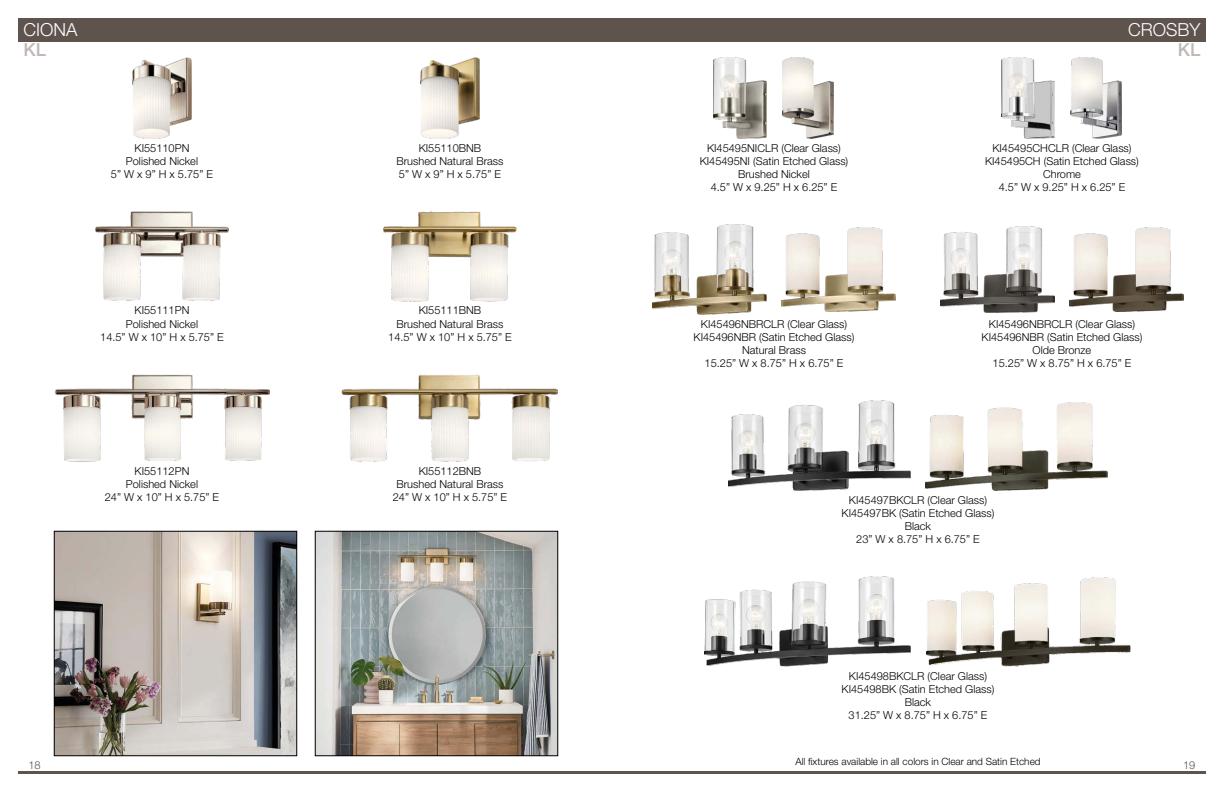
<style>
.page{position:relative;width:1224px;height:792px;background:#fff}
.page>*{position:absolute;margin:0;border:0;box-sizing:border-box;transform-origin:0 0}
.t1{font:300 18px "Helvetica Neue LT Pro";color:#fff}
.t2{font:500 18px "Helvetica Neue LT Std";color:#c0b8b5}
.t3{font:300 11px/13.2px "Helvetica Neue LT Pro";color:#000;text-align:center}
.t4{font:300 11px "Helvetica Neue LT Pro";color:#5f534d}
.t5{font:300 10px "Helvetica Neue LT Pro";color:#000}
</style>
<div class="page">
<hr style="left:18px;top:772px;width:594px;height:2px;background:#5f534d">
<hr style="left:612px;top:772px;width:594px;height:2px;background:#5f534d">
<div style="left:18px;top:18px;width:594px;height:23px;background:#5f534d"></div>
<div style="left:612px;top:18px;width:594px;height:23px;background:#5f534d"></div>
<img style="left:713px;top:57px;width:53px;height:81px">
<img style="left:783px;top:57px;width:51px;height:81px">
<img style="left:1001px;top:58px;width:53px;height:80px">
<img style="left:1070px;top:57px;width:52px;height:81px">
<img style="left:653px;top:224px;width:113px;height:90px">
<img style="left:782px;top:227px;width:113px;height:85px">
<img style="left:941px;top:227px;width:113px;height:85px">
<img style="left:1070px;top:227px;width:113px;height:85px">
<img style="left:728px;top:400px;width:182px;height:90px">
<img style="left:926px;top:402px;width:182px;height:88px">
<img style="left:705px;top:576px;width:205px;height:90px">
<img style="left:927px;top:577px;width:203px;height:89px">
<img style="left:133px;top:57px;width:58px;height:81px">
<img style="left:421px;top:57px;width:58px;height:81px">
<img style="left:95px;top:211px;width:134px;height:90px">
<img style="left:383px;top:211px;width:134px;height:90px">
<img style="left:55px;top:374px;width:214px;height:88px">
<img style="left:342px;top:375px;width:216px;height:87px">
<img style="left:317px;top:533px;width:239px;height:221px">
<div style="left:315px;top:531px;width:243px;height:225px;border:1px solid #000"></div>
<img style="left:56px;top:533px;width:239px;height:221px">
<div style="left:54px;top:531px;width:243px;height:225px;border:1px solid #000"></div>
<h1 class="t1" style="left:23px;top:19px;width:56px">CIONA</h1>
<h1 class="t2" style="left:23px;top:39px;width:24px">KL</h1>
<p class="t3" style="left:111px;top:141px;width:104px">KI55110PN<br>Polished Nickel<br>5” W x 9” H x 5.75” E</p>
<p class="t3" style="left:397px;top:141px;width:108px">KI55110BNB<br>Brushed Natural Brass<br>5” W x 9” H x 5.75” E</p>
<p class="t3" style="left:100px;top:304px;width:125px">KI55111PN<br>Polished Nickel<br>14.5” W x 10” H x 5.75” E</p>
<p class="t3" style="left:388px;top:304px;width:125px">KI55111BNB<br>Brushed Natural Brass<br>14.5” W x 10” H x 5.75” E</p>
<p class="t3" style="left:105px;top:464px;width:116px">KI55112PN<br>Polished Nickel<br>24” W x 10” H x 5.75” E</p>
<p class="t3" style="left:393px;top:464px;width:116px">KI55112BNB<br>Brushed Natural Brass<br>24” W x 10” H x 5.75” E</p>
<h1 class="t1" style="left:1128px;top:19px;width:74px">CROSBY</h1>
<h1 class="t2" style="left:1178px;top:39px;width:24px">KL</h1>
<p class="t3" style="left:700px;top:141px;width:150px">KI45495NICLR (Clear Glass)<br>KI45495NI (Satin Etched Glass)<br>Brushed Nickel<br>4.5” W x 9.25” H x 6.25” E</p>
<p class="t3" style="left:985px;top:141px;width:155px">KI45495CHCLR (Clear Glass)<br>KI45495CH (Satin Etched Glass)<br>Chrome<br>4.5” W x 9.25” H x 6.25” E</p>
<p class="t3" style="left:694px;top:317px;width:162px">KI45496NBRCLR (Clear Glass)<br>KI45496NBR (Satin Etched Glass)<br>Natural Brass<br>15.25” W x 8.75” H x 6.75” E</p>
<p class="t3" style="left:982px;top:317px;width:162px">KI45496NBRCLR (Clear Glass)<br>KI45496NBR (Satin Etched Glass)<br>Olde Bronze<br>15.25” W x 8.75” H x 6.75” E</p>
<p class="t3" style="left:842px;top:493px;width:154px">KI45497BKCLR (Clear Glass)<br>KI45497BK (Satin Etched Glass)<br>Black<br>23” W x 8.75” H x 6.75” E</p>
<p class="t3" style="left:842px;top:669px;width:154px">KI45498BKCLR (Clear Glass)<br>KI45498BK (Satin Etched Glass)<br>Black<br>31.25” W x 8.75” H x 6.75” E</p>
<p class="t5" style="left:795px;top:755px;width:247px">All fixtures available in all colors in Clear and Satin Etched</p>
<p class="t4" style="left:29px;top:758px;width:14px">18</p>
<p class="t4" style="left:1183px;top:758px;width:14px">19</p>
</div>
